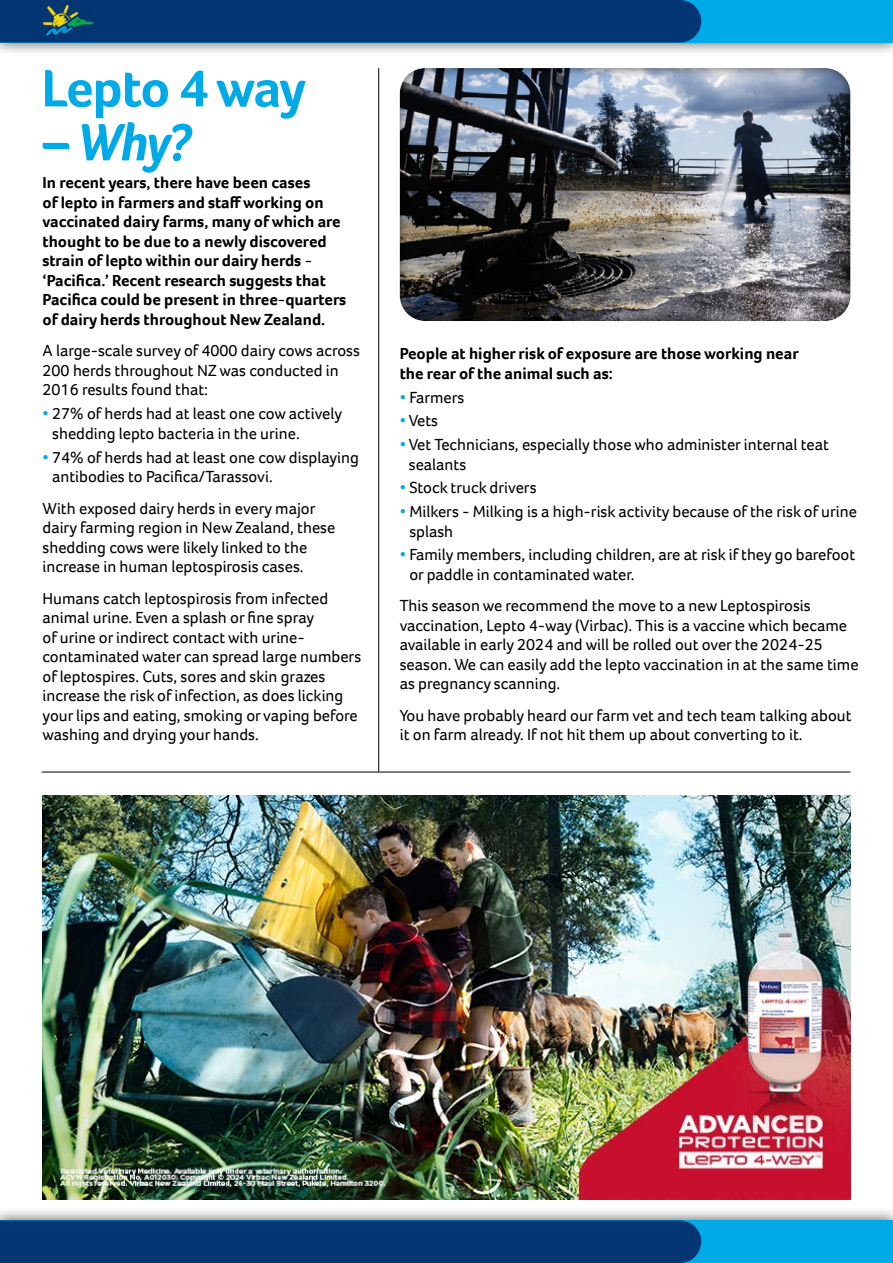
<style>
.page{position:relative;width:893px;height:1263px;background:#fff}
.page>*{position:absolute;margin:0;border:0;box-sizing:border-box;transform-origin:0 0}
.t1{font:700 54px "Foco";letter-spacing:-.035em;color:#00aae7}
.t2{font:italic 700 54px "Foco";color:#00aae7}
.t3{font:16.5px/19.5px "Foco";color:#000}
.t4{font:700 16.5px/19.5px "Foco";color:#000}
.s1{color:#00aae7}
</style>
<div class="page">
<div style="left:0;top:0;width:893px;height:57px;background:#000;opacity:.75"></div>
<div style="left:0;top:0;width:893px;height:43px;background:#00aae7"></div>
<div style="left:0;top:0;width:701px;height:43px;background:#043673"></div>
<img style="left:38px;top:0;width:57px;height:43px">
<div style="left:0;top:1206px;width:893px;height:57px;background:#000;opacity:.75"></div>
<div style="left:0;top:1220px;width:893px;height:43px;background:#00aae7"></div>
<div style="left:0;top:1220px;width:701px;height:43px;background:#043673"></div>
<hr style="left:42px;top:772px;width:808px;height:1px;background:#000">
<img style="left:43px;top:795px;width:807px;height:404px">
<div style="left:386px;top:55px;width:477px;height:267px;background:#000;opacity:.75"></div>
<hr style="left:378px;top:68px;width:1px;height:704px;background:#000">
<h1 class="t1" style="left:42px;top:52px;width:266px">Lepto 4 way</h1>
<h1 class="t2" style="left:42px;top:106px;width:151px">– Why?</h1>
<p class="t4" style="left:43px;top:173px;width:305px">In recent years, there have been cases<br>of lepto in farmers and staff working on vaccinated dairy farms, many of which are thought to be due to a newly discovered strain of lepto within our dairy herds - ‘Pacifica.’ Recent research suggests that Pacifica could be present in three-quarters of dairy herds throughout New Zealand.</p>
<p class="t3" style="left:43px;top:341px;width:319px">A large-scale survey of 4000 dairy cows across<br>200 herds throughout NZ was conducted in<br>2016 results found that:</p>
<p class="t3" style="left:52px;top:404px;width:292px;text-indent:-10px"><span class="s1">•</span> 27% of herds had at least one cow actively shedding lepto bacteria in the urine.</p>
<p class="t3" style="left:52px;top:447px;width:308px;text-indent:-10px"><span class="s1">•</span> 74% of herds had at least one cow displaying antibodies to Pacifica/Tarassovi.</p>
<p class="t3" style="left:43px;top:498px;width:294px">With exposed dairy herds in every major dairy farming region in New Zealand, these shedding cows were likely linked to the increase in human leptospirosis cases.</p>
<p class="t3" style="left:43px;top:588px;width:320px">Humans catch leptospirosis from infected animal urine. Even a splash or fine spray<br>of urine or indirect contact with urine&shy;contaminated water can spread large numbers of leptospires. Cuts, sores and skin grazes increase the risk of infection, as does licking your lips and eating, smoking or vaping before washing and drying your hands.</p>
<p class="t4" style="left:400px;top:344px;width:400px">People at higher risk of exposure are those working near the rear of the animal such as:</p>
<p class="t3" style="left:400px;top:387px;width:66px"><span class="s1">•</span> Farmers</p>
<p class="t3" style="left:400px;top:411px;width:40px"><span class="s1">•</span> Vets</p>
<p class="t3" style="left:409px;top:435px;width:422px;text-indent:-9px"><span class="s1">•</span> Vet Technicians, especially those who administer internal teat sealants</p>
<p class="t3" style="left:400px;top:478px;width:138px"><span class="s1">•</span> Stock truck drivers</p>
<p class="t3" style="left:409px;top:502px;width:449px;text-indent:-10px"><span class="s1">•</span> Milkers - Milking is a high-risk activity because of the risk of urine splash</p>
<p class="t3" style="left:409px;top:545px;width:447px;text-indent:-10px"><span class="s1">•</span> Family members, including children, are at risk if they go barefoot or paddle in contaminated water.</p>
<p class="t3" style="left:400px;top:596px;width:460px">This season we recommend the move to a new Leptospirosis vaccination, Lepto 4-way (Virbac). This is a vaccine which became available in early 2024 and will be rolled out over the 2024-25 season. We can easily add the lepto vaccination in at the same time as pregnancy scanning.</p>
<p class="t3" style="left:400px;top:705px;width:453px">You have probably heard our farm vet and tech team talking about it on farm already. If not hit them up about converting to it.</p>
</div>
